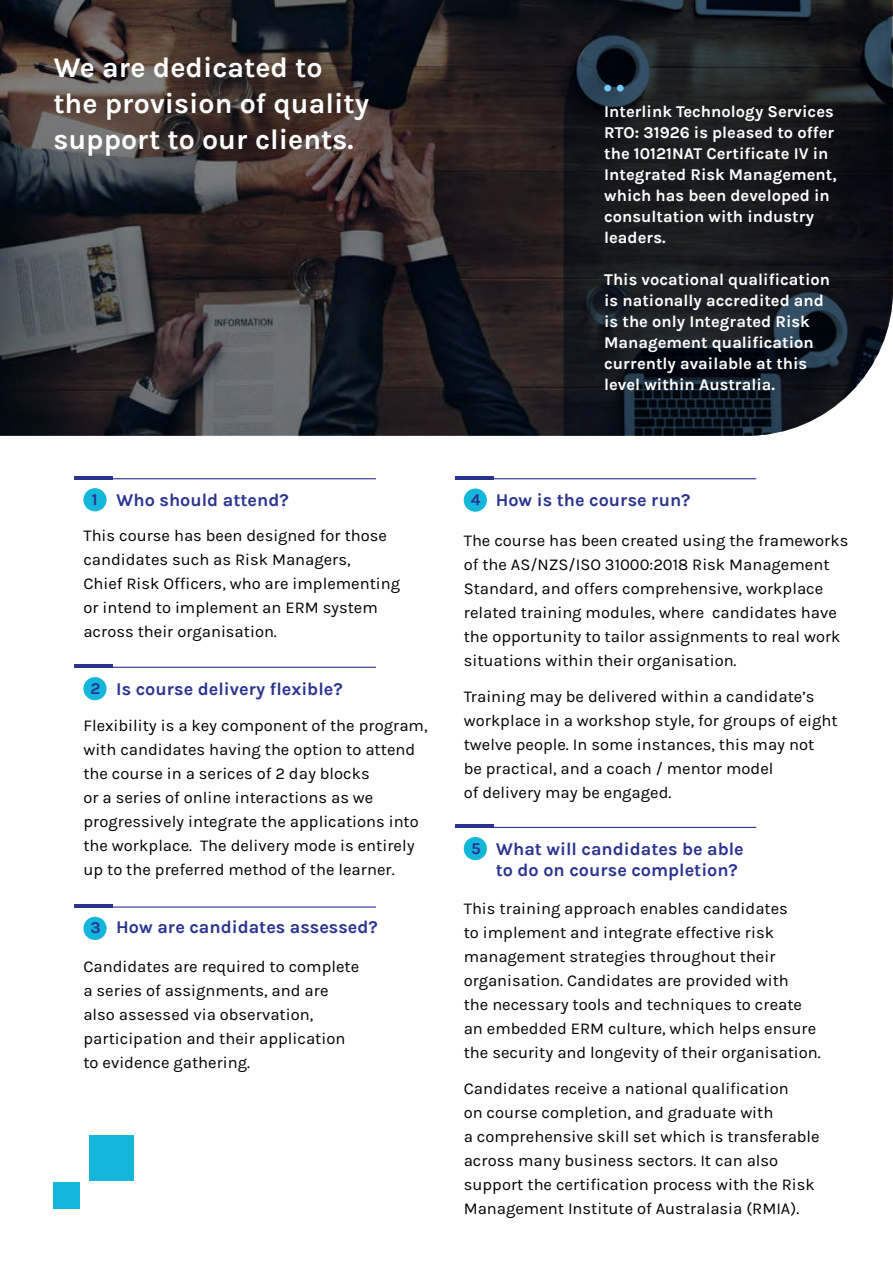
<style>
.page{position:relative;width:893px;height:1263px;background:#fff}
.page>*{position:absolute;margin:0;border:0;box-sizing:border-box;transform-origin:0 0}
.t1{font:700 28.5px/36px "Karla";color:#fff}
.t2{font:700 18px "Karla";color:#2a3390}
.t3{font:16.5px/24px "Karla";color:#000}
.t4{font:700 16.5px/21px "Karla";color:#fff}
.t5{font:700 16.5px "Karla";color:#2a3390}
</style>
<div class="page">
<svg style="left:0;top:0;width:893px;height:436px;background:#322e2f"></svg>
<hr style="left:74px;top:478px;width:302px;height:1px;background:#2a3390">
<hr style="left:74px;top:667px;width:302px;height:1px;background:#2a3390">
<hr style="left:74px;top:476px;width:39px;height:3px;background:#2a3390">
<hr style="left:74px;top:664px;width:39px;height:4px;background:#2a3390">
<hr style="left:455px;top:478px;width:301px;height:1px;background:#2a3390">
<hr style="left:455px;top:476px;width:39px;height:3px;background:#2a3390">
<div style="left:83px;top:488px;width:24px;height:23px;background:#14b7d9;border-radius:50%"></div>
<div style="left:83px;top:677px;width:24px;height:23px;background:#14b7d9;border-radius:50%"></div>
<hr style="left:74px;top:906px;width:302px;height:1px;background:#2a3390">
<hr style="left:74px;top:904px;width:39px;height:4px;background:#2a3390">
<div style="left:83px;top:917px;width:24px;height:23px;background:#14b7d9;border-radius:50%"></div>
<div style="left:464px;top:488px;width:23px;height:24px;background:#14b7d9;border-radius:50%"></div>
<hr style="left:455px;top:827px;width:301px;height:1px;background:#2a3390">
<hr style="left:455px;top:824px;width:39px;height:4px;background:#2a3390">
<div style="left:464px;top:837px;width:23px;height:23px;background:#14b7d9;border-radius:50%"></div>
<div style="left:89px;top:1135px;width:45px;height:46px;background:#14b7d9"></div>
<div style="left:53px;top:1182px;width:27px;height:27px;background:#14b7d9"></div>
<svg style="left:563px;top:0;width:329px;height:436px;background:#1d2227"></svg>
<div style="left:604px;top:85px;width:7px;height:7px;background:#70caf3;border-radius:50%"></div>
<div style="left:617px;top:85px;width:7px;height:7px;background:#70caf3;border-radius:50%"></div>
<p class="t1" style="left:53px;top:49px;width:317px">We are dedicated to the provision of quality support to our clients.</p>
<p class="t4" style="left:604px;top:101px;width:234px">Interlink Technology Services<br>RTO: 31926 is pleased to offer the 10121NAT Certificate IV in<br>Integrated Risk Management, which has been developed in consultation with industry leaders.</p>
<p class="t4" style="left:604px;top:269px;width:227px">This vocational qualification</p>
<p class="t4" style="left:604px;top:290px;width:221px">is nationally accredited and</p>
<p class="t4" style="left:604px;top:311px;width:211px">is the only Integrated Risk<br>Management qualification currently available at this</p>
<p class="t4" style="left:604px;top:374px;width:172px">level within Australia.</p>
<p class="t5" style="left:92px;top:490px;width:7px">1</p>
<p class="t2" style="left:116px;top:489px;width:174px">Who should attend?</p>
<p class="t3" style="left:83px;top:524px;width:305px">This course has been designed for those candidates such as Risk Managers,</p>
<p class="t3" style="left:83px;top:572px;width:318px">Chief Risk Officers, who are implementing</p>
<p class="t3" style="left:83px;top:596px;width:296px">or intend to implement an ERM system across their organisation.</p>
<p class="t5" style="left:91px;top:679px;width:11px">2</p>
<p class="t2" style="left:116px;top:679px;width:228px">Is course delivery flexible?</p>
<p class="t3" style="left:83px;top:713px;width:346px">Flexibility is a key component of the program, with candidates having the option to attend the course in a serices of 2 day blocks<br>or a series of online interactions as we progressively integrate the applications into the workplace. The delivery mode is entirely up to the preferred method of the learner.</p>
<p class="t5" style="left:90px;top:918px;width:12px">3</p>
<p class="t2" style="left:116px;top:917px;width:263px">How are candidates assessed?</p>
<p class="t3" style="left:83px;top:954px;width:277px">Candidates are required to complete</p>
<p class="t3" style="left:83px;top:978px;width:247px">a series of assignments, and are</p>
<p class="t3" style="left:83px;top:1002px;width:231px">also assessed via observation,</p>
<p class="t3" style="left:83px;top:1026px;width:263px">participation and their application</p>
<p class="t3" style="left:83px;top:1050px;width:168px">to evidence gathering.</p>
<p class="t5" style="left:471px;top:490px;width:11px">4</p>
<p class="t2" style="left:496px;top:489px;width:196px">How is the course run?</p>
<p class="t3" style="left:464px;top:529px;width:386px">The course has been created using the frameworks of the AS/NZS/ISO 31000:2018 Risk Management Standard, and offers comprehensive, workplace related training modules, where candidates have the opportunity to tailor assignments to real work situations within their organisation.</p>
<p class="t3" style="left:464px;top:685px;width:375px">Training may be delivered within a candidate’s workplace in a workshop style, for groups of eight twelve people. In some instances, this may not</p>
<p class="t3" style="left:464px;top:757px;width:311px">be practical, and a coach / mentor model</p>
<p class="t3" style="left:464px;top:781px;width:209px">of delivery may be engaged.</p>
<p class="t2" style="left:496px;top:839px;width:250px">What will candidates be able</p>
<p class="t2" style="left:496px;top:860px;width:244px">to do on course completion?</p>
<p class="t3" style="left:464px;top:897px;width:327px">This training approach enables candidates to implement and integrate effective risk management strategies throughout their organisation. Candidates are provided with</p>
<p class="t3" style="left:464px;top:993px;width:340px">the necessary tools and techniques to create</p>
<p class="t3" style="left:464px;top:1017px;width:359px">an embedded ERM culture, which helps ensure the security and longevity of their organisation.</p>
<p class="t3" style="left:464px;top:1077px;width:326px">Candidates receive a national qualification</p>
<p class="t3" style="left:464px;top:1101px;width:311px">on course completion, and graduate with</p>
<p class="t3" style="left:464px;top:1125px;width:357px">a comprehensive skill set which is transferable across many business sectors. It can also support the certification process with the Risk Management Institute of Australasia (RMIA).</p>
<p class="t5" style="left:471px;top:838px;width:11px">5</p>
</div>
